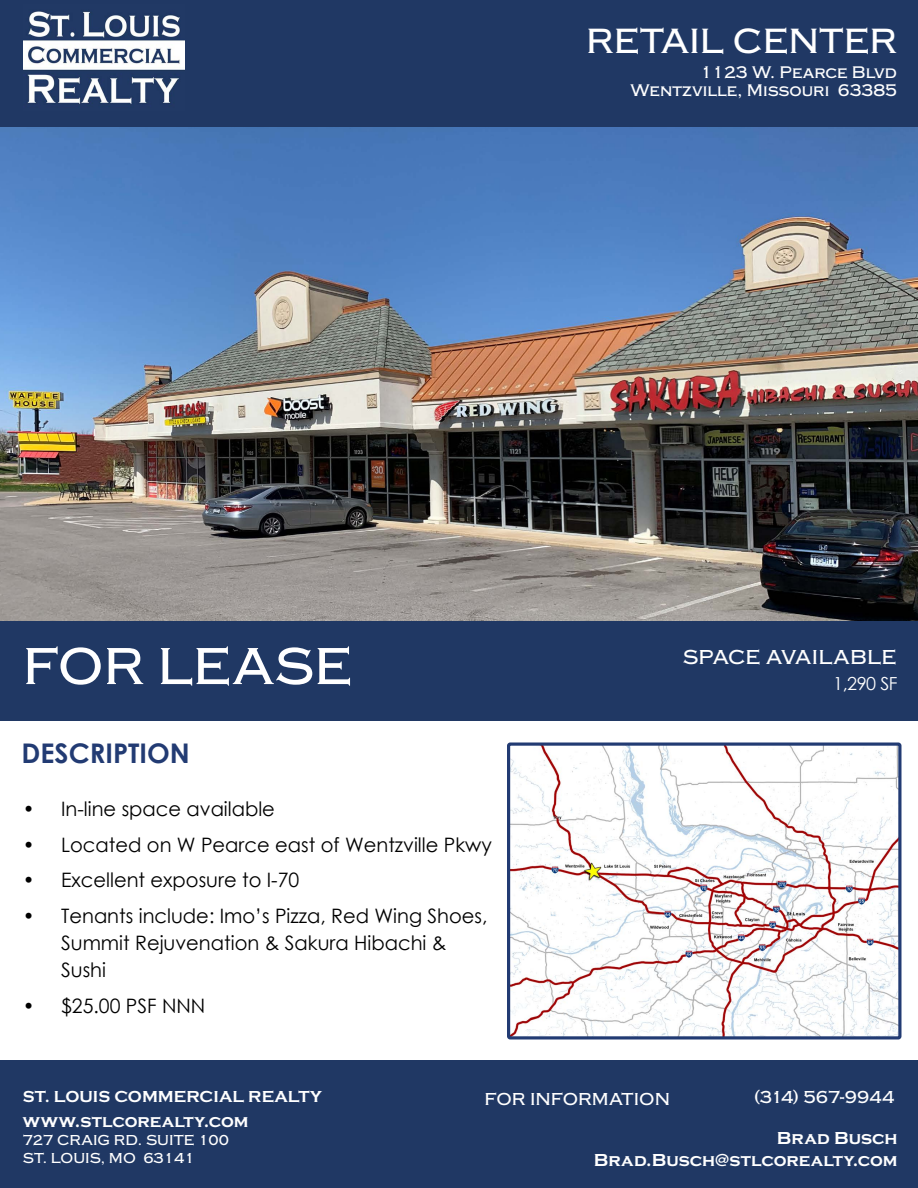
<style>
.page{position:relative;width:918px;height:1188px;background:#fff}
.page>*{position:absolute;margin:0;border:0;box-sizing:border-box;transform-origin:0 0}
.t1{font:500 54px "Copperplate";color:#fff}
.t2{font:500 36.45px "Copperplate";color:#fff}
.t3{font:700 27px "Century Gothic";color:#223b73}
.t4{font:500 21px "Copperplate";letter-spacing:.01em;color:#fff}
.t5{font:19.95px/27px "Century Gothic";color:#000}
.t6{font:700 18px/21.6px "Copperplate";letter-spacing:.005em;color:#fff;text-align:right}
.t7{font:500 18px "Copperplate";color:#fff}
.t8{font:18px "Century Gothic";color:#fff}
.t9{font:500 17.55px/18px "Copperplate";color:#fff;text-align:right}
.t10{font:700 16.5px "Copperplate";color:#fff}
.t11{font:500 15px/18.1px "Copperplate";color:#fff}
</style>
<div class="page">
<div style="left:0;top:1060px;width:918px;height:128px;background:#203864"></div>
<div style="left:0;top:614px;width:918px;height:106px;background:#203864"></div>
<div style="left:0;top:0;width:918px;height:128px;background:#203864"></div>
<img style="left:24px;top:11px;width:160px;height:93px">
<img style="left:0;top:128px;width:918px;height:493px">
<img style="left:511px;top:747px;width:387px;height:289px">
<div style="left:507px;top:743px;width:395px;height:297px;border:3px solid #223b73;border-radius:2px"></div>
<h2 class="t2" style="left:586px;top:22px;width:312px">RETAIL CENTER</h2>
<p class="t9" style="left:631px;top:64px;width:268px">1123 W. Pearce Blvd<br>Wentzville, Missouri 63385</p>
<h1 class="t1" style="left:23px;top:637px;width:331px">FOR LEASE</h1>
<h3 class="t3" style="left:22px;top:733px;width:170px">DESCRIPTION</h3>
<p class="t5" style="left:23px;top:795px;width:254px">• In-line space available</p>
<p class="t5" style="left:23px;top:831px;width:471px">• Located on W Pearce east of Wentzville Pkwy</p>
<p class="t5" style="left:23px;top:866px;width:278px">• Excellent exposure to I-70</p>
<p class="t5" style="left:61px;top:902px;width:428px;text-indent:-38px">• Tenants include: Imo’s Pizza, Red Wing Shoes,<br>Summit Rejuvenation &amp; Sakura Hibachi &amp;<br>Sushi</p>
<p class="t5" style="left:23px;top:992px;width:184px">• $25.00 PSF NNN</p>
<p class="t4" style="left:683px;top:646px;width:215px">SPACE AVAILABLE</p>
<p class="t8" style="left:833px;top:671px;width:66px">1,290 SF</p>
<p class="t10" style="left:23px;top:1088px;width:301px">ST. LOUIS COMMERCIAL REALTY</p>
<p class="t6" style="left:23px;top:1111px;width:227px">www.stlcorealty.com</p>
<p class="t11" style="left:23px;top:1131px;width:208px">727 CRAIG RD. SUITE 100<br>ST. LOUIS, MO 63141</p>
<p class="t7" style="left:485px;top:1089px;width:187px">FOR INFORMATION</p>
<p class="t7" style="left:754px;top:1088px;width:142px">(314) 567-9944</p>
<p class="t6" style="left:594px;top:1127px;width:305px">Brad Busch<br>Brad.Busch@stlcorealty.com</p>
</div>
